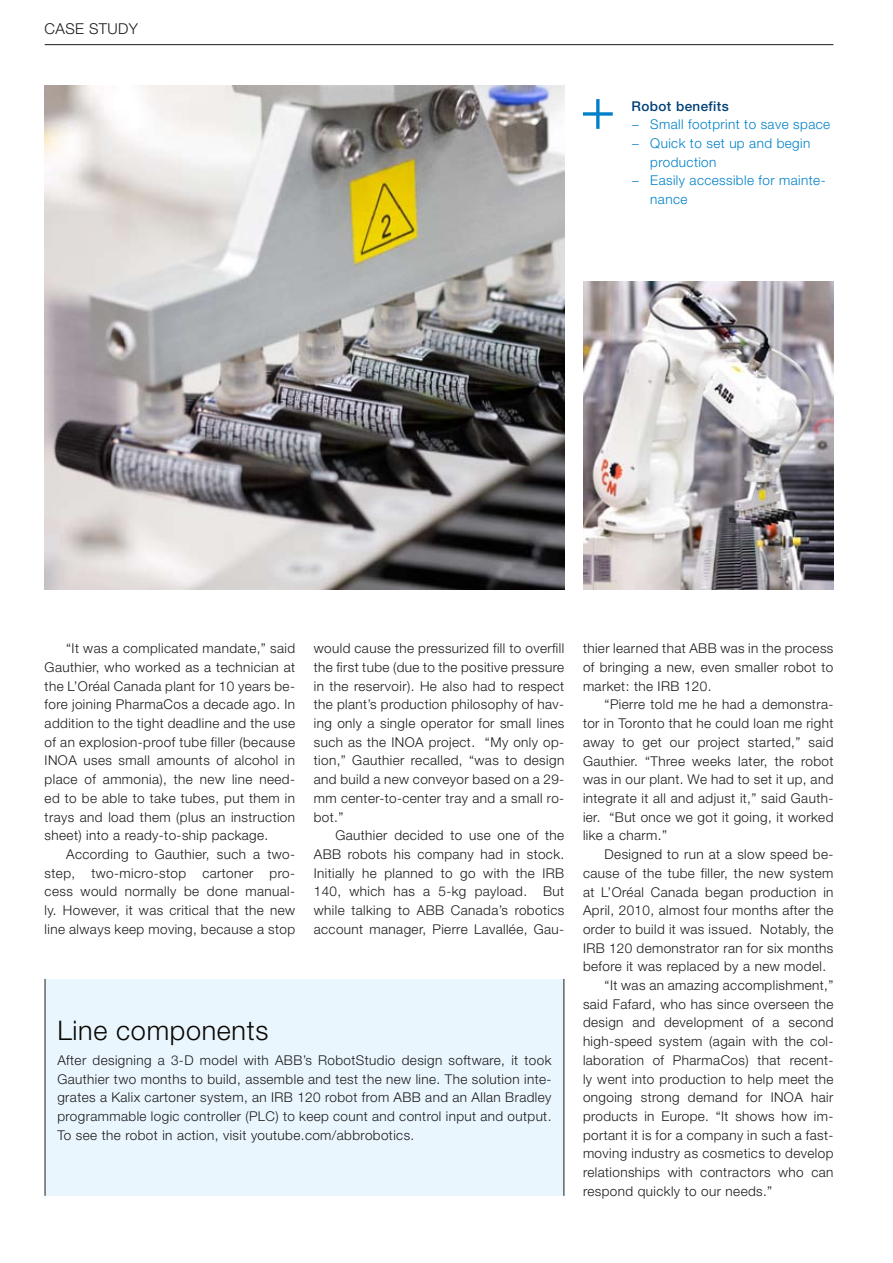
<style>
.page{position:relative;width:893px;height:1263px;background:#fff}
.page>*{position:absolute;margin:0;border:0;box-sizing:border-box;transform-origin:0 0}
.t1{font:300 27px "Helvetica Neue LT Pro";letter-spacing:.025em;color:#080703}
.t2{font:300 15px "Helvetica Neue LT Pro";letter-spacing:.025em;color:#1c1b1a}
.t3{font:300 13.5px/18.8px "Helvetica Neue LT Pro";letter-spacing:.03em;color:#1c1b1a;text-align:justify}
.t4{font:300 13.5px "Helvetica Neue LT Pro";letter-spacing:.03em;color:#0080c8}
.t5{font:500 13.5px "Helvetica Neue LT Pro";letter-spacing:.03em;color:#004077}
</style>
<div class="page">
<hr style="left:45px;top:44px;width:788px;height:1px;background:#1c1b1a">
<img style="left:45px;top:85px;width:519px;height:505px">
<img style="left:583px;top:281px;width:250px;height:309px">
<div style="left:45px;top:979px;width:518px;height:217px;background:#eaf6fe"></div>
<hr style="left:563px;top:979px;width:1px;height:217px;background:#1c1b1a">
<hr style="left:45px;top:979px;width:1px;height:217px;background:#1c1b1a">
<svg style="left:596px;top:99px;width:4px;height:30px"></svg>
<svg style="left:583px;top:112px;width:30px;height:4px"></svg>
<p class="t2" style="left:45px;top:20px;width:95px">CASE STUDY</p>
<p class="t5" style="left:632px;top:98px;width:99px">Robot benefits</p>
<p class="t4" style="left:632px;top:116px;width:200px">− Small footprint to save space</p>
<p class="t4" style="left:632px;top:135px;width:180px">− Quick to set up and begin</p>
<p class="t4" style="left:650px;top:154px;width:68px">production</p>
<p class="t4" style="left:632px;top:172px;width:196px">− Easily accessible for mainte-</p>
<p class="t4" style="left:650px;top:191px;width:39px">nance</p>
<p class="t3" style="left:45px;top:639px;width:252px;text-indent:22px">“It was a complicated mandate,” said Gauthier, who worked as a technician at the L’Oréal Canada plant for 10 years be&shy;fore joining PharmaCos a decade ago. In addition to the tight deadline and the use of an explosion-proof tube filler (because INOA uses small amounts of alcohol in place of ammonia), the new line need&shy;ed to be able to take tubes, put them in trays and load them (plus an instruction sheet) into a ready-to-ship package.</p>
<p class="t3" style="left:45px;top:844px;width:252px;text-indent:22px">According to Gauthier, such a two&shy;step, two-micro-stop cartoner pro&shy;cess would normally be done manual&shy;ly. However, it was critical that the new line always keep moving, because a stop</p>
<p class="t3" style="left:314px;top:639px;width:252px">would cause the pressurized fill to overfill the first tube (due to the positive pressure in the reservoir). He also had to respect the plant’s production philosophy of hav&shy;ing only a single operator for small lines such as the INOA project. “My only op&shy;tion,” Gauthier recalled, “was to design and build a new conveyor based on a 29- mm center-to-center tray and a small ro&shy;bot.”</p>
<p class="t3" style="left:314px;top:826px;width:252px;text-indent:22px">Gauthier decided to use one of the ABB robots his company had in stock.<br>Initially he planned to go with the IRB 140, which has a 5-kg payload. But while talking to ABB Canada’s robotics account manager, Pierre Lavallée, Gau-</p>
<h1 class="t1" style="left:57px;top:1014px;width:212px">Line components</h1>
<p class="t3" style="left:57px;top:1050px;width:496px">After designing a 3-D model with ABB’s RobotStudio design software, it took Gauthier two months to build, assemble and test the new line. The solution inte&shy;grates a Kalix cartoner system, an IRB 120 robot from ABB and an Allan Bradley programmable logic controller (PLC) to keep count and control input and output.<br>To see the robot in action, visit youtube.com/abbrobotics.</p>
<p class="t3" style="left:583px;top:639px;width:252px">thier learned that ABB was in the process of bringing a new, even smaller robot to market: the IRB 120.</p>
<p class="t3" style="left:583px;top:695px;width:252px;text-indent:22px">“Pierre told me he had a demonstra&shy;tor in Toronto that he could loan me right away to get our project started,” said Gauthier. “Three weeks later, the robot was in our plant. We had to set it up, and integrate it all and adjust it,” said Gauth&shy;ier. “But once we got it going, it worked like a charm.”</p>
<p class="t3" style="left:605px;top:845px;width:230px">Designed to run at a slow speed be-</p>
<p class="t3" style="left:583px;top:863px;width:252px">cause of the tube filler, the new system</p>
<p class="t3" style="left:583px;top:882px;width:252px">at L’Oréal Canada began production in</p>
<p class="t3" style="left:583px;top:901px;width:252px">April, 2010, almost four months after the</p>
<p class="t3" style="left:583px;top:919px;width:252px">order to build it was issued. Notably, the</p>
<p class="t3" style="left:583px;top:938px;width:252px">IRB 120 demonstrator ran for six months</p>
<p class="t3" style="left:583px;top:957px;width:245px">before it was replaced by a new model.</p>
<p class="t3" style="left:605px;top:975px;width:230px">“It was an amazing accomplishment,”</p>
<p class="t3" style="left:583px;top:994px;width:252px">said Fafard, who has since overseen the</p>
<p class="t3" style="left:583px;top:1013px;width:252px">design and development of a second</p>
<p class="t3" style="left:583px;top:1032px;width:252px">high-speed system (again with the col-</p>
<p class="t3" style="left:583px;top:1050px;width:252px">laboration of PharmaCos) that recent-</p>
<p class="t3" style="left:583px;top:1069px;width:252px">ly went into production to help meet the</p>
<p class="t3" style="left:583px;top:1088px;width:252px">ongoing strong demand for INOA hair</p>
<p class="t3" style="left:583px;top:1106px;width:252px">products in Europe. “It shows how im-</p>
<p class="t3" style="left:583px;top:1125px;width:252px">portant it is for a company in such a fast-</p>
<p class="t3" style="left:583px;top:1144px;width:252px">moving industry as cosmetics to develop</p>
<p class="t3" style="left:583px;top:1163px;width:252px">relationships with contractors who can</p>
<p class="t3" style="left:583px;top:1181px;width:191px">respond quickly to our needs.”</p>
</div>
